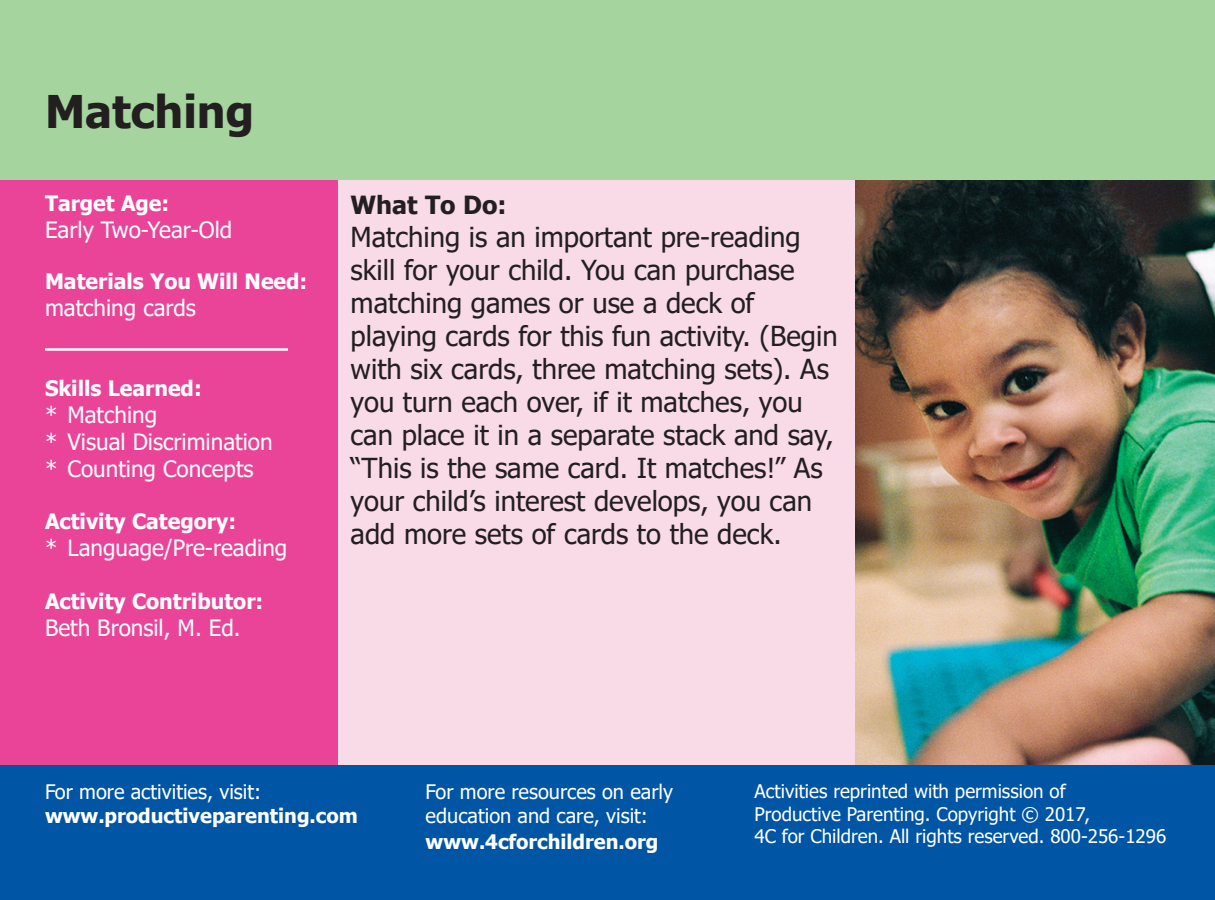
<style>
.page{position:relative;width:1215px;height:900px;background:#fff}
.page>*{position:absolute;margin:0;border:0;box-sizing:border-box;transform-origin:0 0}
.t1{font:700 45px "Tahoma";color:#231f20}
.t2{font:27.5px/33px "Tahoma";color:#231f20}
.t3{font:700 25px "Tahoma";color:#231f20}
.t4{font:22.5px "Tahoma";color:#fff}
.t5{font:700 21.25px "Tahoma";color:#fff}
.t6{font:20px/24px "Tahoma";color:#fff}
.t7{font:700 20px "Tahoma";color:#fff}
.t8{font:18.75px/22.5px "Tahoma";color:#fff}
</style>
<div class="page">
<div style="left:0;top:0;width:1215px;height:205px;background:#a6d49e"></div>
<div style="left:316px;top:180px;width:548px;height:720px;background:#f9dbe8"></div>
<img style="left:855px;top:180px;width:360px;height:585px">
<div style="left:0;top:180px;width:338px;height:720px;background:#ea4498"></div>
<hr style="left:45px;top:348px;width:243px;height:3px;background:#fff">
<div style="left:0;top:765px;width:1215px;height:135px;background:#0155a5"></div>
<p class="t1" style="left:45px;top:80px;width:211px">Matching</p>
<p class="t5" style="left:45px;top:189px;width:126px">Target Age:</p>
<p class="t4" style="left:45px;top:215px;width:189px">Early Two-Year-Old</p>
<p class="t5" style="left:45px;top:267px;width:264px">Materials You Will Need:</p>
<p class="t4" style="left:45px;top:293px;width:152px">matching cards</p>
<p class="t5" style="left:45px;top:373px;width:158px">Skills Learned:</p>
<p class="t4" style="left:45px;top:399px;width:114px">* Matching</p>
<p class="t4" style="left:45px;top:426px;width:229px">* Visual Discrimination</p>
<p class="t4" style="left:45px;top:453px;width:210px">* Counting Concepts</p>
<p class="t5" style="left:45px;top:507px;width:193px">Activity Category:</p>
<p class="t4" style="left:45px;top:533px;width:244px">* Language/Pre-reading</p>
<p class="t5" style="left:45px;top:586px;width:220px">Activity Contributor:</p>
<p class="t4" style="left:45px;top:612px;width:197px">Beth Bronsil, M. Ed.</p>
<p class="t3" style="left:351px;top:187px;width:157px">What To Do:</p>
<p class="t2" style="left:351px;top:222px;width:489px">Matching is an important pre-reading skill for your child. You can purchase matching games or use a deck of playing cards for this fun activity. (Begin with six cards, three matching sets). As you turn each over, if it matches, you can place it in a separate stack and say, “This is the same card. It matches!” As your child’s interest develops, you can add more sets of cards to the deck.</p>
<p class="t6" style="left:45px;top:781px;width:218px">For more activities, visit:</p>
<p class="t7" style="left:45px;top:802px;width:314px">www.productiveparenting.com</p>
<p class="t6" style="left:426px;top:781px;width:249px">For more resources on early education and care, visit:</p>
<p class="t7" style="left:426px;top:828px;width:234px">www.4cforchildren.org</p>
<p class="t8" style="left:755px;top:781px;width:413px">Activities reprinted with permission of<br>Productive Parenting. Copyright © 2017,<br>4C for Children. All rights reserved. 800-256-1296</p>
</div>
